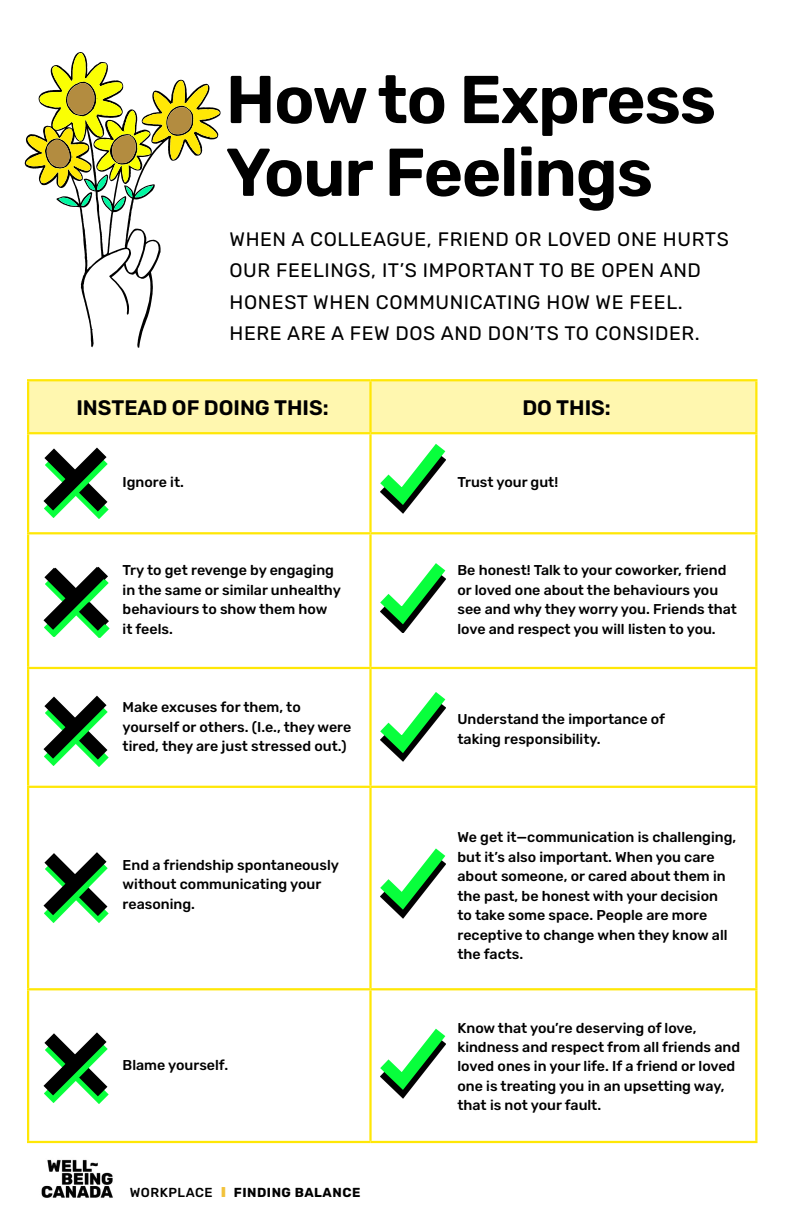
<style>
.page{position:relative;width:792px;height:1224px;background:#fff}
.page>*{position:absolute;margin:0;border:0;box-sizing:border-box;transform-origin:0 0}
.t1{font:600 67.5px/72.8px "Rubik";letter-spacing:-.02em;color:#000}
.t2{font:600 21px "Rubik";color:#000}
.t3{font:19.5px/31.5px "Rubik";letter-spacing:.03em;color:#000}
.t4{font:500 14.25px/19.5px "Rubik";color:#000}
.t5{font:700 13.05px "Rubik";letter-spacing:.04em;color:#000}
.s1{font-weight:500}
.s2{font-size:14.25px;color:#f2c23b}
</style>
<div class="page">
<img style="left:41px;top:1159px;width:72px;height:39px">
<svg style="left:25px;top:52px;width:196px;height:296px"></svg>
<svg style="left:26px;top:53px;width:194px;height:157px"></svg>
<hr style="left:27px;top:379px;width:343px;height:2px;background:#ffe706">
<hr style="left:27px;top:381px;width:2px;height:51px;background:#ffe706">
<hr style="left:370px;top:379px;width:388px;height:2px;background:#ffe706">
<hr style="left:755px;top:381px;width:3px;height:51px;background:#ffe706">
<hr style="left:27px;top:432px;width:343px;height:2px;background:#ffe706">
<hr style="left:370px;top:432px;width:388px;height:2px;background:#ffe706">
<hr style="left:27px;top:434px;width:2px;height:98px;background:#ffe706">
<hr style="left:369px;top:434px;width:3px;height:98px;background:#ffe706">
<hr style="left:755px;top:434px;width:3px;height:98px;background:#ffe706">
<hr style="left:27px;top:532px;width:343px;height:2px;background:#ffe706">
<hr style="left:27px;top:534px;width:2px;height:133px;background:#ffe706">
<hr style="left:370px;top:532px;width:388px;height:2px;background:#ffe706">
<hr style="left:369px;top:534px;width:3px;height:133px;background:#ffe706">
<hr style="left:755px;top:534px;width:3px;height:133px;background:#ffe706">
<hr style="left:27px;top:667px;width:343px;height:2px;background:#ffe706">
<hr style="left:27px;top:669px;width:2px;height:117px;background:#ffe706">
<hr style="left:370px;top:667px;width:388px;height:2px;background:#ffe706">
<hr style="left:369px;top:669px;width:3px;height:117px;background:#ffe706">
<hr style="left:755px;top:669px;width:3px;height:117px;background:#ffe706">
<hr style="left:27px;top:786px;width:343px;height:2px;background:#ffe706">
<hr style="left:27px;top:788px;width:2px;height:200px;background:#ffe706">
<hr style="left:370px;top:786px;width:388px;height:2px;background:#ffe706">
<hr style="left:369px;top:788px;width:3px;height:200px;background:#ffe706">
<hr style="left:755px;top:788px;width:3px;height:200px;background:#ffe706">
<hr style="left:27px;top:988px;width:343px;height:2px;background:#ffe706">
<hr style="left:27px;top:990px;width:2px;height:151px;background:#ffe706">
<hr style="left:370px;top:988px;width:388px;height:2px;background:#ffe706">
<hr style="left:369px;top:990px;width:3px;height:151px;background:#ffe706">
<hr style="left:755px;top:990px;width:3px;height:151px;background:#ffe706">
<hr style="left:27px;top:1141px;width:343px;height:2px;background:#ffe706">
<hr style="left:370px;top:1141px;width:388px;height:2px;background:#ffe706">
<svg style="left:28px;top:380px;width:728px;height:146px"></svg>
<svg style="left:29px;top:552px;width:81px;height:93px"></svg>
<svg style="left:369px;top:550px;width:77px;height:83px"></svg>
<svg style="left:29px;top:681px;width:80px;height:93px"></svg>
<svg style="left:369px;top:679px;width:77px;height:83px"></svg>
<svg style="left:29px;top:838px;width:80px;height:92px"></svg>
<svg style="left:369px;top:835px;width:77px;height:84px"></svg>
<svg style="left:29px;top:1018px;width:80px;height:93px"></svg>
<svg style="left:369px;top:1016px;width:77px;height:83px"></svg>
<h1 class="t1" style="left:226px;top:65px;width:492px">How to Express<br>Your Feelings</h1>
<h3 class="t3" style="left:230px;top:224px;width:501px">WHEN A COLLEAGUE, FRIEND OR LOVED ONE HURTS OUR FEELINGS, IT’S IMPORTANT TO BE OPEN AND HONEST WHEN COMMUNICATING HOW WE FEEL.<br>HERE ARE A FEW DOS AND DON’TS TO CONSIDER.</h3>
<h2 class="t2" style="left:76px;top:395px;width:254px">INSTEAD OF DOING THIS:</h2>
<h2 class="t2" style="left:522px;top:395px;width:90px">DO THIS:</h2>
<p class="t4" style="left:123px;top:473px;width:63px">Ignore it.</p>
<p class="t4" style="left:458px;top:473px;width:102px">Trust your gut!</p>
<p class="t4" style="left:123px;top:561px;width:220px">Try to get revenge by engaging in the same or similar unhealthy behaviours to show them how it feels.</p>
<p class="t4" style="left:458px;top:561px;width:281px">Be honest! Talk to your coworker, friend or loved one about the behaviours you see and why they worry you. Friends that love and respect you will listen to you.</p>
<p class="t4" style="left:123px;top:698px;width:230px">Make excuses for them, to yourself or others. (I.e., they were tired, they are just stressed out.)</p>
<p class="t4" style="left:458px;top:710px;width:209px">Understand the importance of taking responsibility.</p>
<p class="t4" style="left:123px;top:856px;width:218px">End a friendship spontaneously without communicating your reasoning.</p>
<p class="t4" style="left:123px;top:1056px;width:107px">Blame yourself.</p>
<p class="t5" style="left:130px;top:1185px;width:232px"><span class="s1">WORKPLACE</span> <span class="s2">I</span> FINDING BALANCE</p>
<p class="t4" style="left:458px;top:828px;width:280px">We get it—communication is challenging, but it’s also important. When you care about someone, or cared about them in the past, be honest with your decision<br>to take some space. People are more receptive to change when they know all the facts.</p>
<p class="t4" style="left:458px;top:1018px;width:284px">Know that you’re deserving of love, kindness and respect from all friends and loved ones in your life. If a friend or loved one is treating you in an upsetting way, that is not your fault.</p>
</div>
